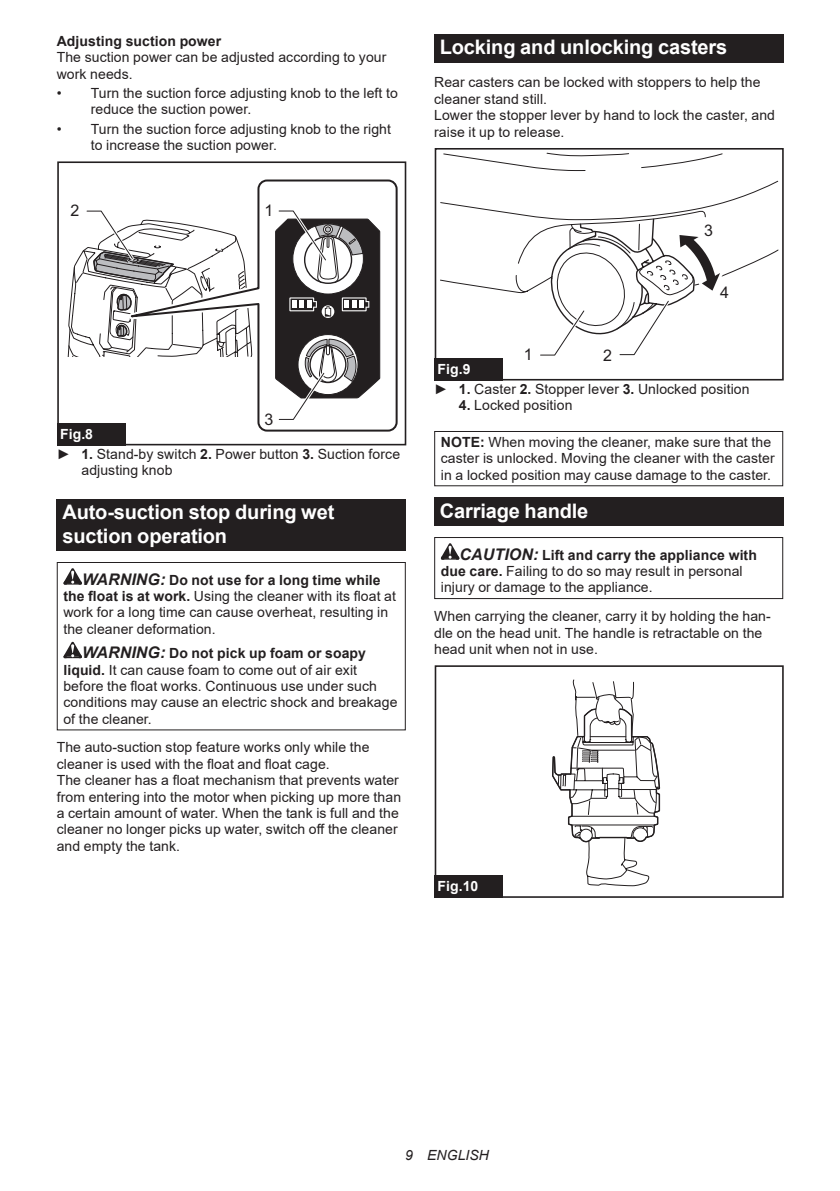
<style>
.page{position:relative;width:840px;height:1191px;background:#fff}
.page>*{position:absolute;margin:0;border:0;box-sizing:border-box;transform-origin:0 0}
.t1{font:700 20px/23.4px "Arial";letter-spacing:-.01em;color:#fff}
.t2{font:16px "Arial";color:#231f20}
.t3{font:14px/16.4px "Arial";letter-spacing:.005em;color:#231f20}
.t4{font:700 14px "Arial";letter-spacing:.005em;color:#231f20}
.t5{font:italic 14px "Arial";letter-spacing:.005em;color:#231f20}
.t6{font:700 14px "Arial";color:#fff}
.s1{font-weight:700;color:#fff}
.s2{font-weight:700}
.s3{font-weight:700;font-style:italic;font-size:16px}
</style>
<div class="page">
<svg style="left:252px;top:179px;width:146px;height:253px"></svg>
<div style="left:57px;top:161px;width:349px;height:284px;border:2px solid #231f20"></div>
<svg style="left:275px;top:208px;width:105px;height:214px"></svg>
<svg style="left:68px;top:210px;width:184px;height:147px"></svg>
<div style="left:57px;top:423px;width:68px;height:22px;background:#231f20"></div>
<div style="left:57px;top:499px;width:348px;height:52px;background:#231f20"></div>
<svg style="left:63px;top:568px;width:19px;height:16px"></svg>
<svg style="left:63px;top:642px;width:19px;height:16px"></svg>
<div style="left:57px;top:562px;width:348px;height:168px;border:1px solid #231f20"></div>
<div style="left:434px;top:34px;width:348px;height:29px;background:#231f20"></div>
<svg style="left:440px;top:152px;width:338px;height:142px"></svg>
<div style="left:434px;top:148px;width:349px;height:232px;border:2px solid #231f20"></div>
<svg style="left:537px;top:218px;width:190px;height:138px"></svg>
<div style="left:434px;top:358px;width:68px;height:22px;background:#231f20"></div>
<div style="left:434px;top:431px;width:348px;height:55px;border:1px solid #231f20"></div>
<div style="left:434px;top:497px;width:348px;height:29px;background:#231f20"></div>
<svg style="left:440px;top:543px;width:19px;height:16px"></svg>
<div style="left:434px;top:537px;width:348px;height:62px;border:1px solid #231f20"></div>
<svg style="left:552px;top:679px;width:108px;height:207px"></svg>
<div style="left:434px;top:665px;width:349px;height:233px;border:2px solid #231f20"></div>
<div style="left:434px;top:875px;width:68px;height:23px;background:#231f20"></div>
<p class="t4" style="left:57px;top:31px;width:166px">Adjusting suction power</p>
<p class="t3" style="left:57px;top:49px;width:331px">The suction power can be adjusted according to your work needs.</p>
<p class="t3" style="left:91px;top:85px;width:308px;text-indent:-34px">• Turn the suction force adjusting knob to the left to reduce the suction power.</p>
<p class="t3" style="left:91px;top:120px;width:301px;text-indent:-34px">• Turn the suction force adjusting knob to the right to increase the suction power.</p>
<p class="t2" style="left:70px;top:200px;width:10px">2</p>
<p class="t2" style="left:264px;top:200px;width:10px">1</p>
<p class="t2" style="left:264px;top:408px;width:10px">3</p>
<p class="t3" style="left:57px;top:423px;width:344px;line-height:20.2px"><span class="s1">Fig.8<br></span>► <span class="s2">1.</span> Stand-by switch <span class="s2">2.</span> Power button <span class="s2">3.</span> Suction force</p>
<p class="t3" style="left:81px;top:462px;width:92px">adjusting knob</p>
<h1 class="t1" style="left:62px;top:501px;width:273px">Auto-suction stop during wet suction operation</h1>
<p class="t3" style="left:63px;top:571px;width:334px;text-indent:19px"><span class="s3">WARNING:</span> <span class="s2">Do not use for a long time while the float is at work.</span> Using the cleaner with its float at work for a long time can cause overheat, resulting in the cleaner deformation.</p>
<p class="t3" style="left:63px;top:645px;width:335px;text-indent:19px"><span class="s3">WARNING:</span> <span class="s2">Do not pick up foam or soapy liquid.</span> It can cause foam to come out of air exit before the float works. Continuous use under such conditions may cause an electric shock and breakage of the cleaner.</p>
<p class="t3" style="left:57px;top:739px;width:345px">The auto-suction stop feature works only while the cleaner is used with the float and float cage.<br>The cleaner has a float mechanism that prevents water from entering into the motor when picking up more than a certain amount of water. When the tank is full and the cleaner no longer picks up water, switch off the cleaner and empty the tank.</p>
<h1 class="t1" style="left:439px;top:36px;width:289px">Locking and unlocking casters</h1>
<p class="t3" style="left:434px;top:74px;width:342px">Rear casters can be locked with stoppers to help the cleaner stand still.<br>Lower the stopper lever by hand to lock the caster, and raise it up to release.</p>
<p class="t2" style="left:523px;top:344px;width:10px">1</p>
<p class="t2" style="left:603px;top:344px;width:10px">2</p>
<p class="t2" style="left:703px;top:219px;width:10px">3</p>
<p class="t2" style="left:719px;top:281px;width:10px">4</p>
<p class="t3" style="left:434px;top:359px;width:317px;line-height:20.2px"><span class="s1">Fig.9<br></span>► <span class="s2">1.</span> Caster <span class="s2">2.</span> Stopper lever <span class="s2">3.</span> Unlocked position</p>
<p class="t3" style="left:458px;top:397px;width:115px"><span class="s2">4.</span> Locked position</p>
<p class="t3" style="left:440px;top:433px;width:335px"><span class="s2">NOTE:</span> When moving the cleaner, make sure that the caster is unlocked. Moving the cleaner with the caster in a locked position may cause damage to the caster.</p>
<h1 class="t1" style="left:439px;top:499px;width:150px">Carriage handle</h1>
<p class="t3" style="left:440px;top:546px;width:317px;text-indent:19px"><span class="s3">CAUTION:</span> <span class="s2">Lift and carry the appliance with due care.</span> Failing to do so may result in personal injury or damage to the appliance.</p>
<p class="t3" style="left:434px;top:608px;width:338px">When carrying the cleaner, carry it by holding the han&shy;dle on the head unit. The handle is retractable on the head unit when not in use.</p>
<p class="t6" style="left:437px;top:876px;width:42px">Fig.10</p>
<p class="t5" style="left:405px;top:1146px;width:85px">9 ENGLISH</p>
</div>
